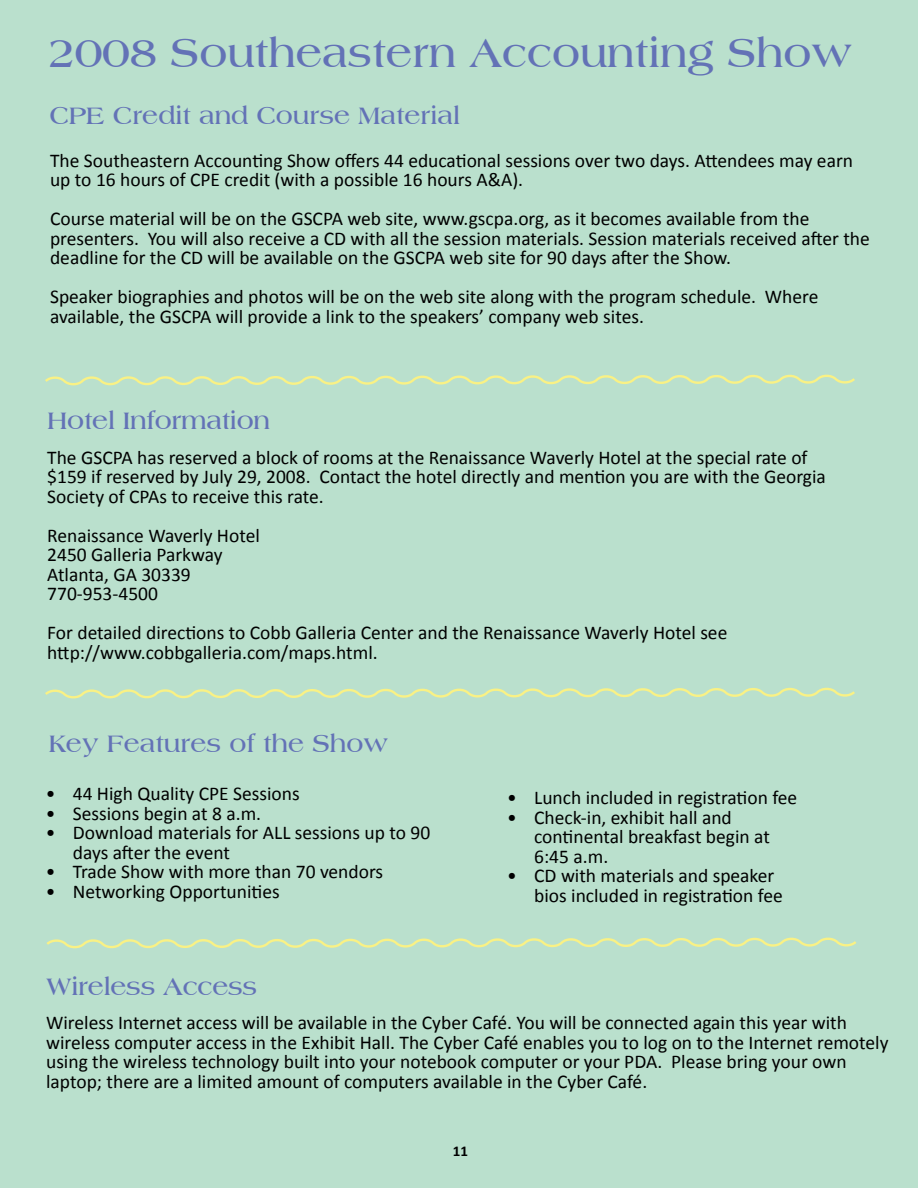
<style>
.page{position:relative;width:918px;height:1188px;background:#bae0cd}
.page>*{position:absolute;margin:0;border:0;box-sizing:border-box;transform-origin:0 0}
.t1{font:700 42px "Countryside S Si";color:#6372b6}
.t2{font:700 25.5px "Countryside S Si";color:#6372b6}
.t3{font:19.5px/19.5px "Calibri";color:#000}
.t4{font:700 15px "Calibri";color:#000}
</style>
<div class="page">
<svg style="left:45px;top:374px;width:810px;height:12px"></svg>
<svg style="left:45px;top:687px;width:810px;height:12px"></svg>
<svg style="left:46px;top:937px;width:811px;height:12px"></svg>
<h1 class="t1" style="left:48px;top:29px;width:805px">2008 Southeastern Accounting Show</h1>
<h2 class="t2" style="left:50px;top:101px;width:412px">CPE Credit and Course Material</h2>
<p class="t3" style="left:50px;top:149px;width:804px">The Southeastern Accounting Show offers 44 educational sessions over two days. Attendees may earn up to 16 hours of CPE credit (with a possible 16 hours A&amp;A).</p>
<p class="t3" style="left:50px;top:208px;width:821px">Course material will be on the GSCPA web site, www.gscpa.org, as it becomes available from the presenters. You will also receive a CD with all the session materials. Session materials received after the deadline for the CD will be available on the GSCPA web site for 90 days after the Show.</p>
<p class="t3" style="left:50px;top:286px;width:770px">Speaker biographies and photos will be on the web site along with the program schedule. Where available, the GSCPA will provide a link to the speakers’ company web sites.</p>
<h2 class="t2" style="left:47px;top:406px;width:224px">Hotel Information</h2>
<p class="t3" style="left:47px;top:446px;width:780px">The GSCPA has reserved a block of rooms at the Renaissance Waverly Hotel at the special rate of $159 if reserved by July 29, 2008. Contact the hotel directly and mention you are with the Georgia<br>Society of CPAs to receive this rate.</p>
<p class="t3" style="left:47px;top:524px;width:214px">Renaissance Waverly Hotel<br>2450 Galleria Parkway<br>Atlanta, GA 30339<br>770-953-4500</p>
<p class="t3" style="left:47px;top:622px;width:682px">For detailed directions to Cobb Galleria Center and the Renaissance Waverly Hotel see http://www.cobbgalleria.com/maps.html.</p>
<h2 class="t2" style="left:48px;top:729px;width:342px">Key Features of the Show</h2>
<p class="t3" style="left:46px;top:783px;width:11px;text-align:justify">• • •</p>
<p class="t3" style="left:46px;top:861px;width:11px">• •</p>
<p class="t3" style="left:73px;top:783px;width:359px">44 High Quality CPE Sessions<br>Sessions begin at 8 a.m.<br>Download materials for ALL sessions up to 90 days after the event<br>Trade Show with more than 70 vendors<br>Networking Opportunities</p>
<p class="t3" style="left:507px;top:787px;width:11px">• •</p>
<p class="t3" style="left:507px;top:865px;width:11px">•</p>
<p class="t3" style="left:534px;top:787px;width:265px">Lunch included in registration fee<br>Check-in, exhibit hall and continental breakfast begin at<br>6:45 a.m.<br>CD with materials and speaker bios included in registration fee</p>
<h2 class="t2" style="left:46px;top:972px;width:213px">Wireless Access</h2>
<p class="t3" style="left:46px;top:1012px;width:844px">Wireless Internet access will be available in the Cyber Café. You will be connected again this year with wireless computer access in the Exhibit Hall. The Cyber Café enables you to log on to the Internet remotely using the wireless technology built into your notebook computer or your PDA. Please bring your own laptop; there are a limited amount of computers available in the Cyber Café.</p>
<p class="t4" style="left:453px;top:1141px;width:17px">11</p>
</div>
